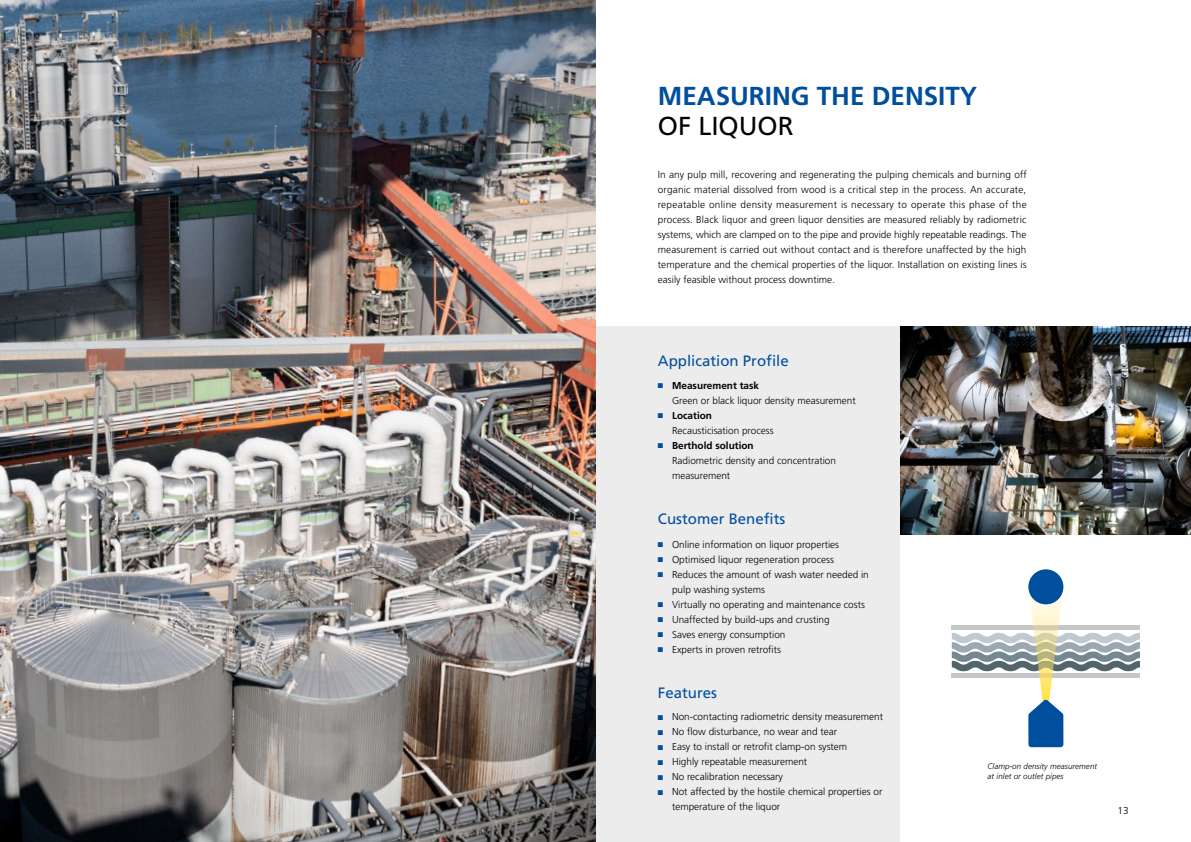
<style>
.page{position:relative;width:1191px;height:842px;background:#fff}
.page>*{position:absolute;margin:0;border:0;box-sizing:border-box;transform-origin:0 0}
.t1{font:700 26px "Frutiger LT Std";color:#004e9e}
.t2{font:26px "Frutiger LT Std";color:#000}
.t3{font:15px "Frutiger LT Std";color:#004e9e}
.t4{font:300 10px/15px "Frutiger LT Std";color:#000}
.t5{font:italic 300 8px/10.5px "Frutiger LT Std";letter-spacing:.005em;color:#000}
.s1{color:#004e9e}
.s2{font-weight:700}
</style>
<div class="page">
<div style="left:595px;top:326px;width:305px;height:516px;background:#ececed"></div>
<img style="left:900px;top:326px;width:291px;height:208px">
<div style="left:951px;top:625px;width:189px;height:5px;background:#c5c6c6"></div>
<img style="left:1030px;top:591px;width:33px;height:108px">
<svg style="left:951px;top:633px;width:189px;height:45px"></svg>
<img style="left:1033px;top:625px;width:25px;height:5px">
<img style="left:1038px;top:661px;width:15px;height:9px">
<img style="left:1034px;top:633px;width:23px;height:28px">
<svg style="left:1028px;top:699px;width:35px;height:48px;background:#2a6bad"></svg>
<div style="left:1028px;top:569px;width:35px;height:35px;background:#004e9e;border-radius:50%"></div>
<img style="left:0;top:0;width:595px;height:842px">
<h1 class="t1" style="left:658px;top:80px;width:321px">MEASURING THE DENSITY</h1>
<h1 class="t2" style="left:658px;top:110px;width:137px">OF LIQUOR</h1>
<p class="t4" style="left:658px;top:167px;width:370px;text-align:justify">In any pulp mill, recovering and regenerating the pulping chemicals and burning off organic material dissolved from wood is a critical step in the process. An accurate, repeatable online density measurement is necessary to operate this phase of the process. Black liquor and green liquor densities are measured reliably by radiometric systems, which are clamped on to the pipe and provide highly repeatable readings. The measurement is carried out without contact and is therefore unaffected by the high temperature and the chemical properties of the liquor. Installation on existing lines is easily feasible without process downtime.</p>
<h2 class="t3" style="left:658px;top:352px;width:132px">Application Profile</h2>
<p class="t4" style="left:672px;top:378px;width:185px;text-indent:-14px"><span class="s1">■</span> <span class="s2">Measurement task<br></span>Green or black liquor density measurement</p>
<p class="t4" style="left:672px;top:408px;width:103px;text-indent:-14px"><span class="s1">■</span> <span class="s2">Location<br></span>Recausticisation process</p>
<p class="t4" style="left:672px;top:438px;width:165px;text-indent:-14px"><span class="s1">■</span> <span class="s2">Berthold solution<br></span>Radiometric density and concentration measurement</p>
<h2 class="t3" style="left:658px;top:510px;width:129px">Customer Benefits</h2>
<p class="t4" style="left:658px;top:537px;width:183px"><span class="s1">■</span> Online information on liquor properties</p>
<p class="t4" style="left:658px;top:552px;width:178px"><span class="s1">■</span> Optimised liquor regeneration process</p>
<p class="t4" style="left:672px;top:567px;width:198px;text-indent:-14px"><span class="s1">■</span> Reduces the amount of wash water needed in pulp washing systems</p>
<p class="t4" style="left:658px;top:597px;width:209px"><span class="s1">■</span> Virtually no operating and maintenance costs</p>
<p class="t4" style="left:658px;top:612px;width:173px"><span class="s1">■</span> Unaffected by build-ups and crusting</p>
<p class="t4" style="left:658px;top:627px;width:129px"><span class="s1">■</span> Saves energy consumption</p>
<p class="t4" style="left:658px;top:642px;width:125px"><span class="s1">■</span> Experts in proven retrofits</p>
<h2 class="t3" style="left:658px;top:684px;width:61px">Features</h2>
<p class="t4" style="left:658px;top:709px;width:227px"><span class="s1">■</span> Non-contacting radiometric density measurement</p>
<p class="t4" style="left:658px;top:724px;width:181px"><span class="s1">■</span> No flow disturbance, no wear and tear</p>
<p class="t4" style="left:658px;top:739px;width:191px"><span class="s1">■</span> Easy to install or retrofit clamp-on system</p>
<p class="t4" style="left:658px;top:754px;width:151px"><span class="s1">■</span> Highly repeatable measurement</p>
<p class="t4" style="left:658px;top:769px;width:127px"><span class="s1">■</span> No recalibration necessary</p>
<p class="t4" style="left:672px;top:784px;width:212px;text-indent:-14px"><span class="s1">■</span> Not affected by the hostile chemical properties or temperature of the liquor</p>
<p class="t5" style="left:987px;top:761px;width:111px">Clamp-on density measurement at inlet or outlet pipes</p>
<p class="t4" style="left:1117px;top:803px;width:13px">13</p>
</div>
